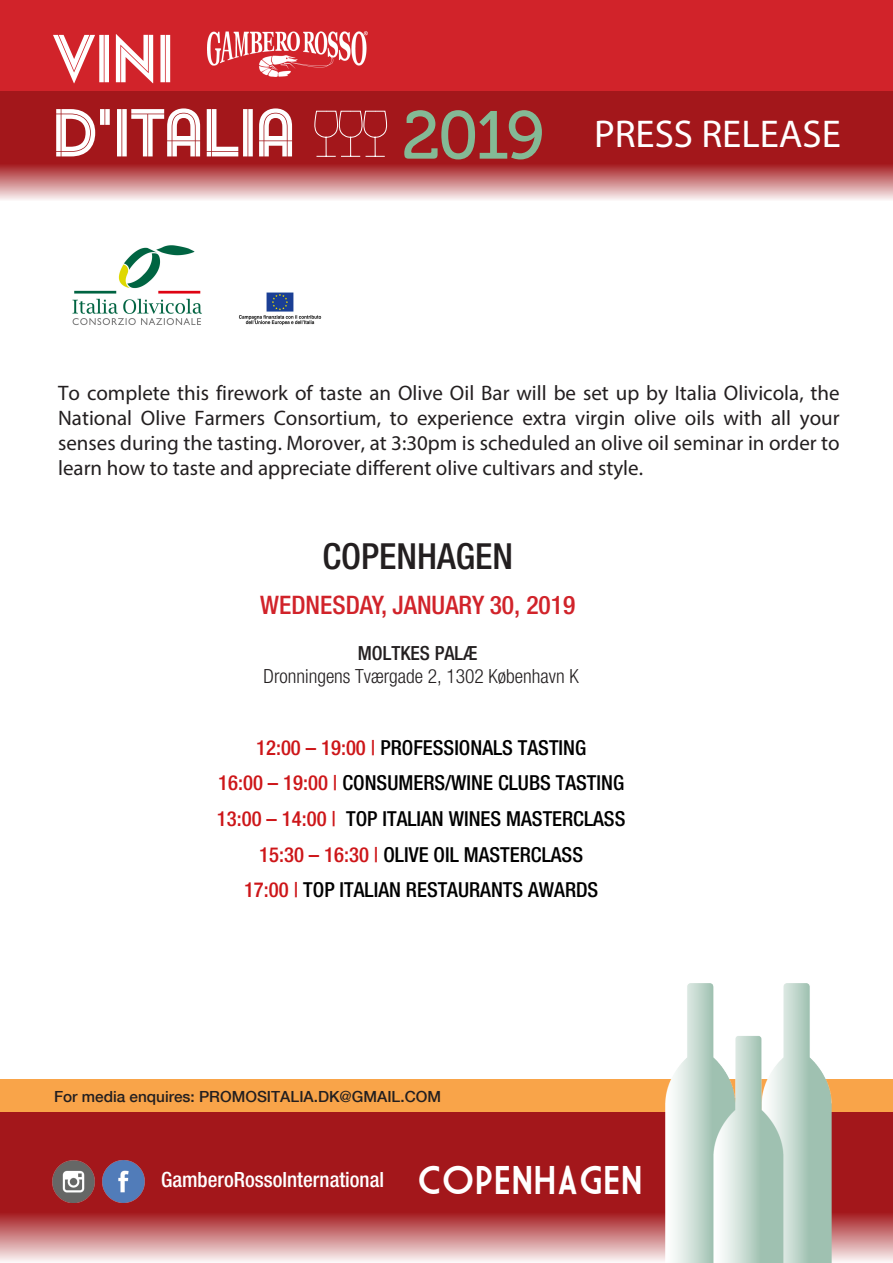
<style>
.page{position:relative;width:893px;height:1263px;background:#fff}
.page>*{position:absolute;margin:0;border:0;box-sizing:border-box;transform-origin:0 0}
.t1{font:67.5px "Museo 500";color:#84b995}
.t2{font:63.15px "Pontiac Inline";letter-spacing:-.005em;color:#fff}
.t3{font:39px "Market Deco";color:#fff}
.t4{font:38.85px "Myriad Pro";color:#fff}
.t5{font:500 condensed 36px "Helvetica Neue LT Com";color:#231f20}
.t6{font:500 condensed 25.5px "Helvetica Neue LT Com";color:#d1232a}
.t7{font:21px/25px "Myriad Pro";color:#231f20;text-align:justify}
.t8{font:500 condensed 21px "Helvetica Neue LT Com";color:#fff}
.t9{font:500 condensed 20.7px/35.7px "Helvetica Neue LT Com";color:#000;text-align:center}
.t10{font:300 condensed 19.5px "Helvetica Neue LT Com";color:#231f20}
.t11{font:500 condensed 19.5px "Helvetica Neue LT Com";color:#231f20}
.t12{font:500 15.3px "Helvetica Neue LT Com";color:#231f20}
.s1{color:#cd1619}
</style>
<div class="page">
<div style="left:0;top:1079px;width:893px;height:35px;background:#f9a449"></div>
<svg style="left:0;top:1113px;width:893px;height:150px;background:#b23f42"></svg>
<img style="left:102px;top:1160px;width:43px;height:42px">
<img style="left:52px;top:1160px;width:43px;height:42px">
<div style="left:0;top:0;width:893px;height:116px;background:#d1232a"></div>
<svg style="left:0;top:91px;width:893px;height:109px;background:#b23d41"></svg>
<svg style="left:314px;top:31px;width:73px;height:126px"></svg>
<img style="left:207px;top:32px;width:161px;height:44px">
<img style="left:665px;top:983px;width:166px;height:280px">
<img style="left:72px;top:245px;width:250px;height:81px">
<p class="t2" style="left:52px;top:19px;width:123px">VINI</p>
<p class="t2" style="left:52px;top:94px;width:244px">D’ITALIA</p>
<p class="t1" style="left:402px;top:98px;width:144px">2019</p>
<p class="t4" style="left:594px;top:110px;width:248px">PRESS RELEASE</p>
<p class="t7" style="left:58px;top:380px;width:783px">To complete this firework of taste an Olive Oil Bar will be set up by Italia Olivicola, the National Olive Farmers Consortium, to experience extra virgin olive oils with all your senses during the tasting. Morover, at 3:30pm is scheduled an olive oil seminar in order to learn how to taste and appreciate different olive cultivars and style.</p>
<h3 class="t5" style="left:322px;top:535px;width:192px">COPENHAGEN</h3>
<p class="t6" style="left:260px;top:590px;width:317px">WEDNESDAY, JANUARY 30, 2019</p>
<p class="t11" style="left:358px;top:641px;width:121px">MOLTKES PALÆ</p>
<p class="t10" style="left:264px;top:665px;width:317px">Dronningens Tværgade 2, 1302 København K</p>
<p class="t9" style="left:217px;top:729px;width:410px"><span class="s1">12:00 – 19:00 |</span> PROFESSIONALS TASTING<br><span class="s1">16:00 – 19:00 |</span> CONSUMERS/WINE CLUBS TASTING <span class="s1">13:00 – 14:00 |</span> TOP ITALIAN WINES MASTERCLASS <span class="s1">15:30 – 16:30 |</span> OLIVE OIL MASTERCLASS<br><span class="s1">17:00 |</span> TOP ITALIAN RESTAURANTS AWARDS</p>
<p class="t12" style="left:54px;top:1087px;width:389px">For media enquires: PROMOSITALIA.DK@GMAIL.COM</p>
<p class="t8" style="left:161px;top:1167px;width:224px">GamberoRossoInternational</p>
<p class="t3" style="left:417px;top:1158px;width:227px">COPENHAGEN</p>
</div>
